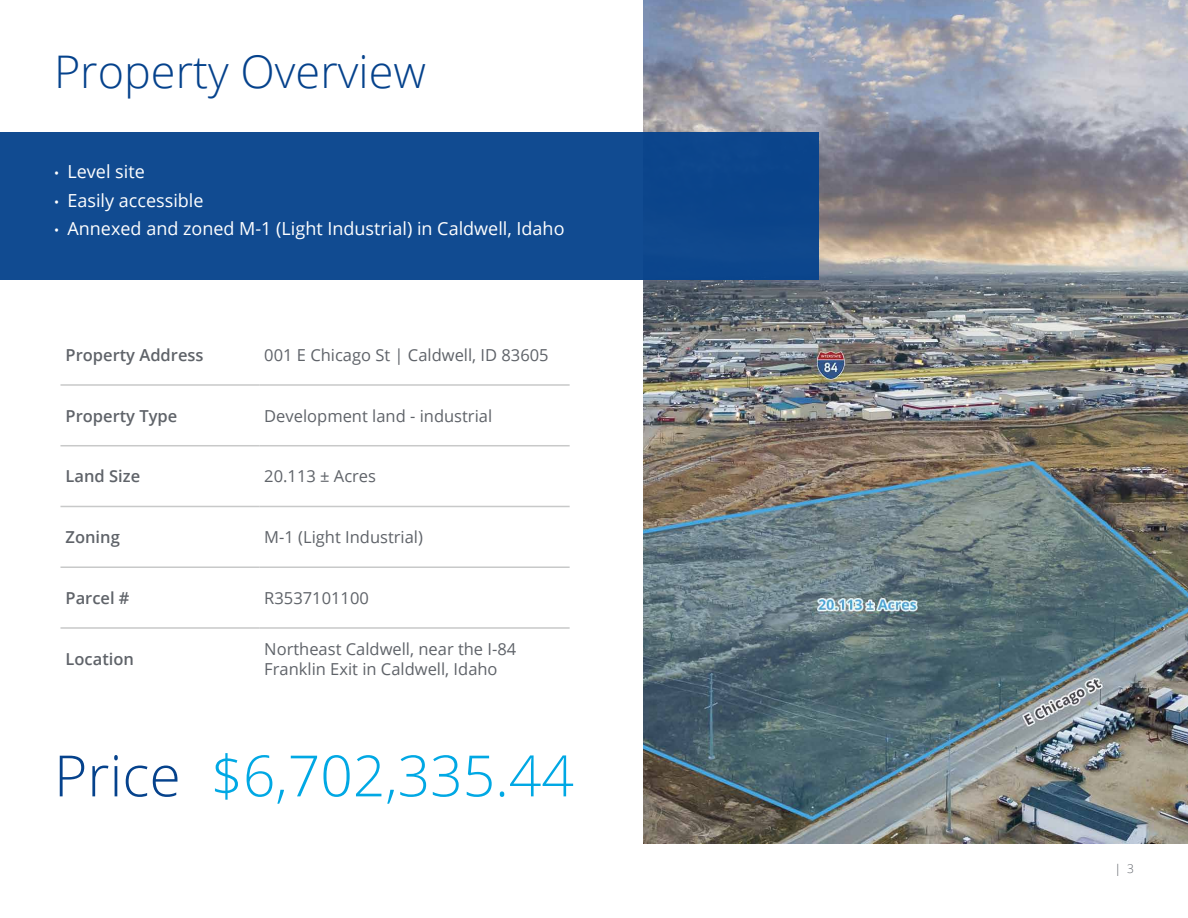
<style>
.page{position:relative;width:1188px;height:918px;background:#fff}
.page>*{position:absolute;margin:0;border:0;box-sizing:border-box;transform-origin:0 0}
.t1{font:300 57px "Open Sans";color:#00a8e4}
.H1_-_White{font:300 45px "Open Sans";color:#05428c}
.t2{font:18px "Open Sans";color:#fff}
.t3{font:16.5px/19.8px "Open Sans";color:#5f6369}
.t4{font:600 16.5px "Open Sans";color:#5f6369}
.t5{font:italic 300 12px "Open Sans";color:#5f6369}
.s1{font-size:13.5px}
.s2{color:#05428c}
.s3{font-style:normal}
</style>
<div class="page">
<img style="left:644px;top:0;width:544px;height:844px">
<div style="left:0;top:132px;width:818px;height:148px;background:#114b91"></div>
<svg style="left:60px;top:446px;width:510px;height:62px"></svg>
<hr style="left:60px;top:384px;width:199px;height:2px;background:#c8c9c9">
<hr style="left:259px;top:384px;width:311px;height:2px;background:#c8c9c9">
<hr style="left:60px;top:445px;width:199px;height:1px;background:#c8c9c9">
<hr style="left:259px;top:445px;width:311px;height:1px;background:#c8c9c9">
<hr style="left:60px;top:506px;width:199px;height:1px;background:#c8c9c9">
<hr style="left:259px;top:506px;width:311px;height:1px;background:#c8c9c9">
<hr style="left:60px;top:566px;width:199px;height:2px;background:#c8c9c9">
<hr style="left:259px;top:566px;width:311px;height:2px;background:#c8c9c9">
<hr style="left:60px;top:627px;width:199px;height:2px;background:#c8c9c9">
<hr style="left:259px;top:627px;width:311px;height:2px;background:#c8c9c9">
<p class="H1_-_White" style="left:54px;top:41px;width:373px">Property Overview</p>
<p class="t2" style="left:54px;top:159px;width:92px"><span class="s1">•</span> Level site</p>
<p class="t2" style="left:54px;top:188px;width:151px"><span class="s1">•</span> Easily accessible</p>
<p class="t2" style="left:54px;top:216px;width:512px"><span class="s1">•</span> Annexed and zoned M-1 (Light Industrial) in Caldwell, Idaho</p>
<p class="t4" style="left:66px;top:344px;width:140px">Property Address</p>
<p class="t3" style="left:264px;top:345px;width:286px">001 E Chicago St | Caldwell, ID 83605</p>
<p class="t4" style="left:66px;top:404px;width:113px">Property Type</p>
<p class="t3" style="left:264px;top:405px;width:229px">Development land - industrial</p>
<p class="t4" style="left:66px;top:465px;width:76px">Land Size</p>
<p class="t3" style="left:264px;top:466px;width:113px">20.113 ± Acres</p>
<p class="t4" style="left:66px;top:526px;width:56px">Zoning</p>
<p class="t3" style="left:264px;top:527px;width:160px">M-1 (Light Industrial)</p>
<p class="t4" style="left:66px;top:587px;width:66px">Parcel #</p>
<p class="t3" style="left:264px;top:588px;width:106px">R3537101100</p>
<p class="t4" style="left:66px;top:647px;width:70px">Location</p>
<p class="t3" style="left:264px;top:638px;width:254px">Northeast Caldwell, near the I-84<br>Franklin Exit in Caldwell, Idaho</p>
<p class="t1" style="left:54px;top:737px;width:521px"><span class="s2">Price</span> $6,702,335.44</p>
<p class="t5" style="left:1114px;top:861px;width:21px">| <span class="s3">3</span></p>
</div>
